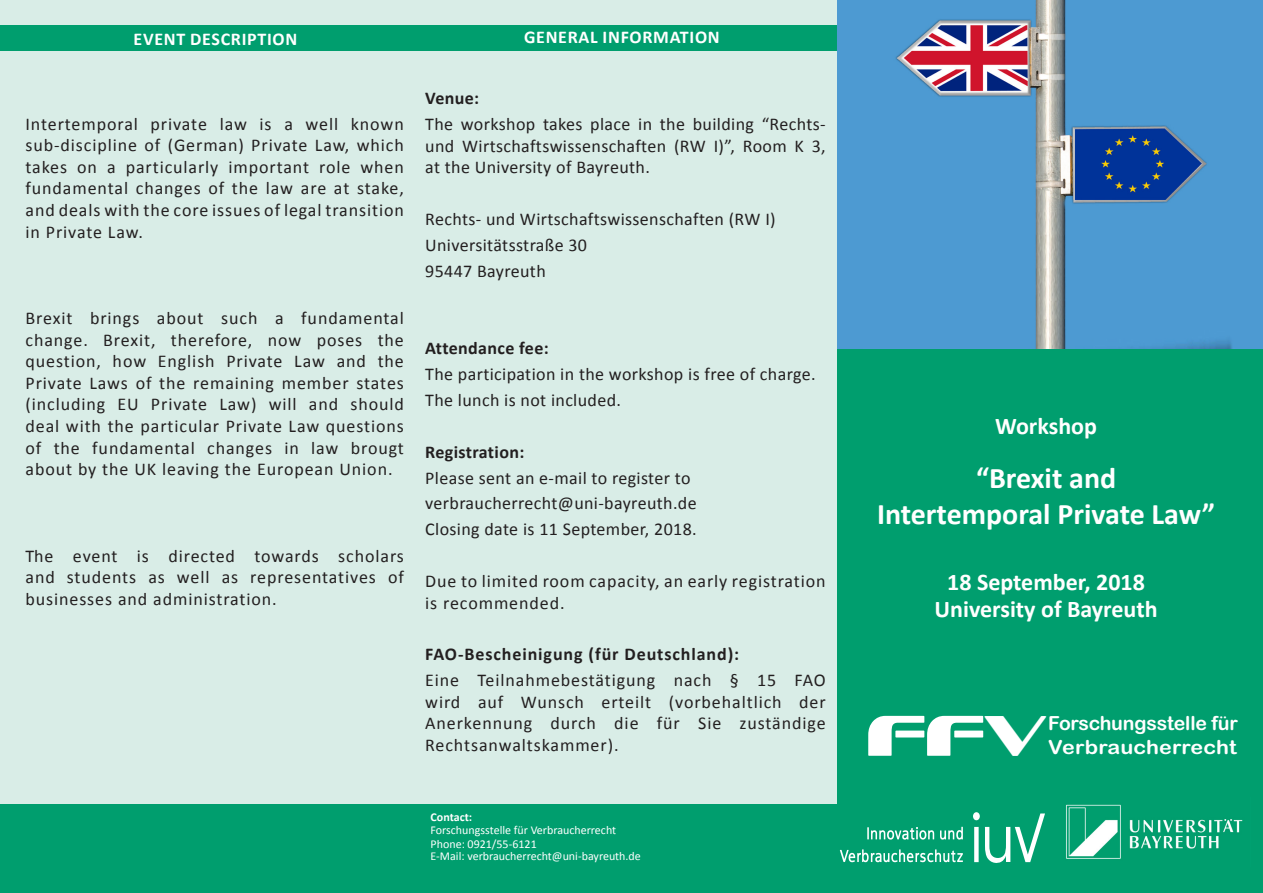
<style>
.page{position:relative;width:1263px;height:893px;background:#fff}
.page>*{position:absolute;margin:0;border:0;box-sizing:border-box;transform-origin:0 0}
.t1{font:58.2px "Sofachrome";color:#fff;scale:.91 1}
.t2{font:700 30px "Calibri";color:#fff}
.t3{font:700 24px "Calibri";color:#fff}
.t4{font:19.5px/24.5px "Arial Rounded MT Bold";letter-spacing:-.01em;color:#fff}
.t5{font:18px/21.6px "Calibri";letter-spacing:.04em;color:#231f20;text-align:justify}
.t6{font:18px "Calibri";letter-spacing:.02em;color:#231f20}
.t7{font:700 18px "Calibri";letter-spacing:.05em;color:#231f20}
.t8{font:700 18px "Calibri";letter-spacing:.04em;color:#fff}
.t9{font:700 18px "Calibri";letter-spacing:.02em;color:#231f20}
.t10{font:12px "Calibri";color:#fff}
.t11{font:700 12px "Calibri";color:#fff}
</style>
<div class="page">
<div style="left:412px;top:0;width:426px;height:893px;background:#d9ede7"></div>
<div style="left:412px;top:26px;width:426px;height:25px;background:#009e6e"></div>
<div style="left:0;top:0;width:412px;height:893px;background:#d9ede7"></div>
<div style="left:0;top:26px;width:412px;height:25px;background:#009e6e"></div>
<div style="left:0;top:804px;width:838px;height:89px;background:#009e6e"></div>
<div style="left:838px;top:349px;width:425px;height:544px;background:#009e6e"></div>
<img style="left:838px;top:0;width:425px;height:349px">
<img style="left:1066px;top:804px;width:177px;height:55px">
<svg style="left:867px;top:827px;width:67px;height:13px"></svg>
<svg style="left:940px;top:827px;width:23px;height:13px"></svg>
<svg style="left:840px;top:849px;width:123px;height:13px"></svg>
<svg style="left:973px;top:812px;width:72px;height:51px"></svg>
<p class="t8" style="left:134px;top:28px;width:165px">EVENT DESCRIPTION</p>
<p class="t8" style="left:524px;top:26px;width:197px">GENERAL INFORMATION</p>
<p class="t5" style="left:26px;top:113px;width:380px">Intertemporal private law is a well known sub-discipline of (German) Private Law, which takes on a particularly important role when</p>
<p class="t5" style="left:26px;top:178px;width:380px">fundamental changes of the law are at stake,</p>
<p class="t5" style="left:26px;top:199px;width:380px">and deals with the core issues of legal transition</p>
<p class="t5" style="left:26px;top:221px;width:119px">in Private Law.</p>
<p class="t5" style="left:26px;top:307px;width:380px">Brexit brings about such a fundamental change. Brexit, therefore, now poses the question, how English Private Law and the Private Laws of the remaining member states (including EU Private Law) will and should deal with the particular Private Law questions of the fundamental changes in law brougt</p>
<p class="t5" style="left:26px;top:458px;width:369px">about by the UK leaving the European Union.</p>
<p class="t5" style="left:26px;top:545px;width:380px">The event is directed towards scholars and students as well as representatives of</p>
<p class="t5" style="left:26px;top:588px;width:253px">businesses and administration.</p>
<p class="t9" style="left:425px;top:87px;width:55px">Venue:</p>
<p class="t5" style="left:425px;top:113px;width:402px">The workshop takes place in the building “Rechts&shy;und Wirtschaftswissenschaften (RW I)”, Room K 3, at the University of Bayreuth.</p>
<p class="t6" style="left:425px;top:208px;width:352px">Rechts- und Wirtschaftswissenschaften (RW I)</p>
<p class="t6" style="left:425px;top:233px;width:163px">Universitätsstraße 30</p>
<p class="t6" style="left:425px;top:259px;width:122px">95447 Bayreuth</p>
<p class="t9" style="left:425px;top:337px;width:125px">Attendance fee:</p>
<p class="t6" style="left:425px;top:363px;width:392px">The participation in the workshop is free of charge.</p>
<p class="t6" style="left:425px;top:389px;width:197px">The lunch is not included.</p>
<p class="t9" style="left:425px;top:440px;width:101px">Registration:</p>
<p class="t6" style="left:425px;top:466px;width:267px">Please sent an e-mail to register to</p>
<p class="t6" style="left:425px;top:492px;width:273px">verbraucherrecht@uni-bayreuth.de</p>
<p class="t6" style="left:425px;top:518px;width:273px">Closing date is 11 September, 2018.</p>
<p class="t5" style="left:425px;top:570px;width:402px">Due to limited room capacity, an early registration is recommended.</p>
<p class="t7" style="left:425px;top:643px;width:315px">FAO-Bescheinigung (für Deutschland):</p>
<p class="t5" style="left:425px;top:669px;width:402px">Eine Teilnahmebestätigung nach § 15 FAO wird auf Wunsch erteilt (vorbehaltlich der Anerkennung durch die für Sie zuständige Rechtsanwaltskammer).</p>
<p class="t11" style="left:431px;top:809px;width:43px">Contact:</p>
<p class="t10" style="left:431px;top:823px;width:187px">Forschungsstelle für Verbraucherrecht</p>
<p class="t10" style="left:431px;top:836px;width:108px">Phone: 0921/55-6121</p>
<p class="t10" style="left:431px;top:848px;width:212px">E-Mail: verbraucherrecht@uni-bayreuth.de</p>
<p class="t3" style="left:995px;top:411px;width:103px">Workshop</p>
<p class="t2" style="left:976px;top:459px;width:142px">“Brexit and</p>
<p class="t2" style="left:877px;top:495px;width:340px">Intertemporal Private Law”</p>
<p class="t3" style="left:947px;top:567px;width:199px">18 September, 2018</p>
<p class="t3" style="left:934px;top:594px;width:225px">University of Bayreuth</p>
<p class="t1" style="left:866px;top:698px;width:201px">FFV</p>
<p class="t4" style="left:1048px;top:711px;width:191px">Forschungsstelle für<br>Verbraucherrecht</p>
</div>
